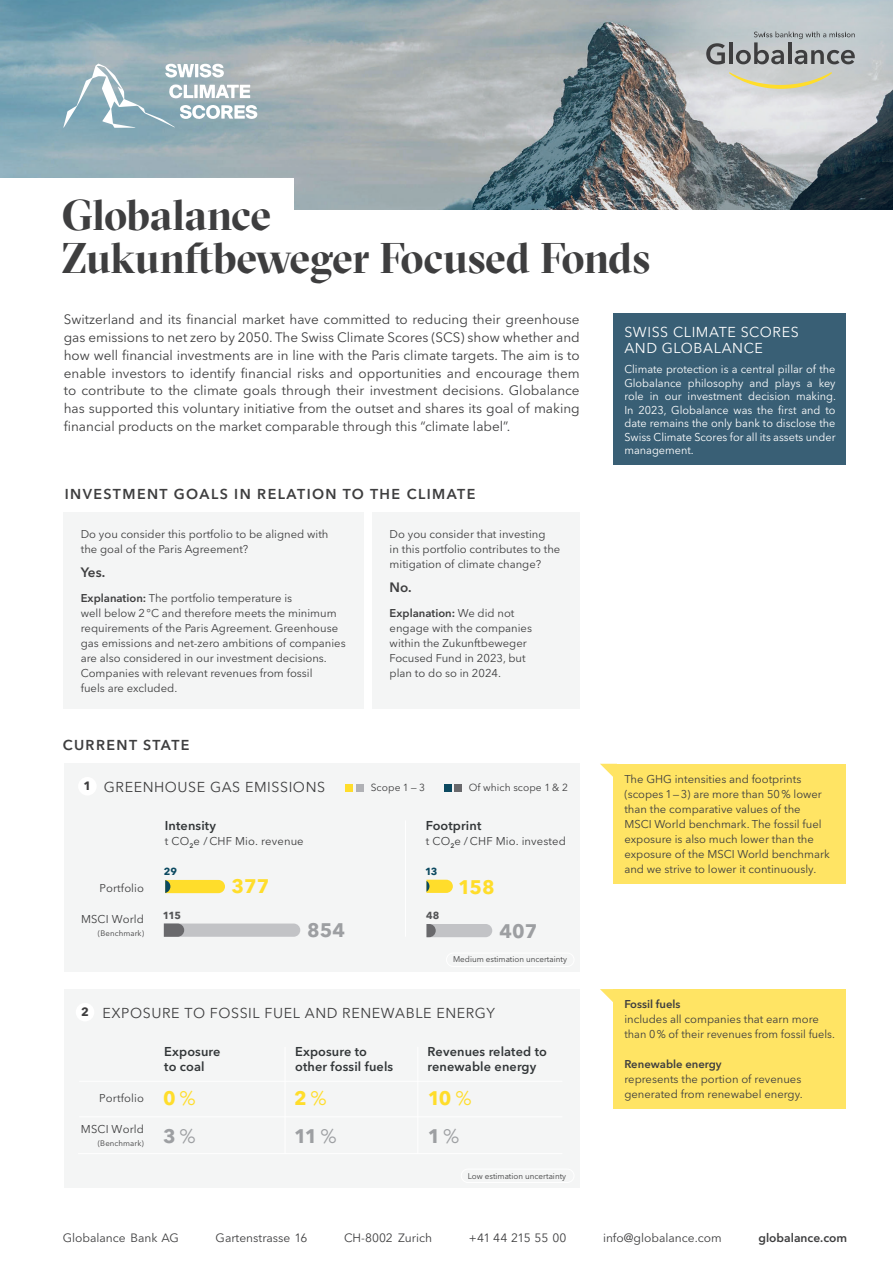
<style>
.page{position:relative;width:893px;height:1263px;background:#fff}
.page>*{position:absolute;margin:0;border:0;box-sizing:border-box;transform-origin:0 0}
.t1{font:700 42.9px/42.9px "GT Sectra Display";letter-spacing:-.01em;color:#3e3e3f}
.t2{font:700 19.5px/37.5px "Avenir Next LT Pro";letter-spacing:.005em;color:#ffdd2b}
.t3{font:700 19.5px/37.5px "Avenir Next LT Pro";letter-spacing:.005em;color:#9d9fa2}
.t4{font:14.25px "Avenir Next LT Pro";letter-spacing:.04em;color:#3e3e3f}
.t5{font:600 14.25px "Avenir Next LT Pro";letter-spacing:.1em;color:#3e3e3f}
.t6{font:14.25px/15.8px "Avenir Next LT Pro";letter-spacing:.04em;color:#fff}
.t7{font:13.5px/17.9px "Avenir Next LT Pro";color:#3e3e3f;text-align:justify}
.t8{font:600 13.5px "Avenir Next LT Pro";color:#3e3e3f}
.t9{font:600 12.75px/14.2px "Avenir Next LT Pro";letter-spacing:.01em;color:#333739}
.t10{font:12px "Avenir Next LT Pro";color:#3e3e3f}
.t11{font:600 12px "Avenir Next LT Pro";color:#3e3e3f}
.t12{font:12px "Avenir Next LT Pro";letter-spacing:-.02em;color:#3e3e3f}
.t13{font:700 12px "Avenir Next LT Pro";color:#3e3e3f}
.t14{font:11.25px/15px "Avenir Next LT Pro";color:#3e3e3f}
.t15{font:11.25px/13.5px "Avenir Next LT Pro";color:#fff;text-align:justify}
.t16{font:600 11.25px "Avenir Next LT Pro";color:#3e3e3f}
.t17{font:10.2px "Avenir Next LT Pro";letter-spacing:.005em;color:#3e3e3f}
.t18{font:700 10.2px "Avenir Next LT Pro";color:#545557}
.t19{font:700 10.2px "Avenir Next LT Pro";color:#0b4960}
.t20{font:8.25px "Avenir Next LT Pro";color:#3e3e3f}
.t21{font:7.8px "Avenir Next LT Pro";letter-spacing:.01em;color:#3e3e3f}
.s1{font-weight:600}
.s2{font-weight:700;font-size:12px}
.s3{font-weight:400}
.s4{color:#9d9fa2}
.s5{font-weight:400;color:#9d9fa2}
.s6{color:#ffdd2b}
.s7{font-weight:400;color:#ffdd2b}
</style>
<div class="page">
<img style="left:0;top:0;width:893px;height:209px">
<div style="left:0;top:178px;width:293px;height:58px;background:#fff"></div>
<svg style="left:63px;top:63px;width:195px;height:65px"></svg>
<svg style="left:645px;top:0;width:248px;height:179px;background:#a9adaf"></svg>
<div style="left:64px;top:764px;width:516px;height:208px;background:#f4f5f5"></div>
<hr style="left:405px;top:820px;width:1px;height:117px;background:#fff">
<div style="left:346px;top:784px;width:7px;height:7px;background:#ffdd2b"></div>
<div style="left:444px;top:784px;width:8px;height:7px;background:#0b4960"></div>
<div style="left:356px;top:784px;width:8px;height:7px;background:#b0b1b5"></div>
<div style="left:455px;top:784px;width:7px;height:7px;background:#69696c"></div>
<svg style="left:426px;top:880px;width:27px;height:13px"></svg>
<div style="left:78px;top:777px;width:19px;height:18px;background:#fff;border-radius:50%"></div>
<svg style="left:164px;top:923px;width:136px;height:14px;background:#b9babd"></svg>
<svg style="left:427px;top:924px;width:65px;height:13px"></svg>
<svg style="left:165px;top:880px;width:60px;height:13px"></svg>
<div style="left:64px;top:989px;width:516px;height:199px;background:#f4f5f5"></div>
<hr style="left:79px;top:1116px;width:483px;height:1px;background:#fff">
<hr style="left:285px;top:1047px;width:1px;height:106px;background:#fff">
<hr style="left:417px;top:1047px;width:1px;height:106px;background:#fff">
<hr style="left:79px;top:1081px;width:483px;height:1px;background:#fff">
<hr style="left:78px;top:1153px;width:484px;height:1px;background:#fff">
<div style="left:76px;top:1003px;width:18px;height:18px;background:#fff;border-radius:50%"></div>
<div style="left:461px;top:1169px;width:113px;height:14px;border:1px solid #fff;border-radius:7px"></div>
<div style="left:446px;top:953px;width:128px;height:14px;border:1px solid #fff;border-radius:7px"></div>
<div style="left:614px;top:764px;width:232px;height:119px;background:#ffe464"></div>
<svg style="left:600px;top:764px;width:14px;height:17px"></svg>
<div style="left:614px;top:314px;width:232px;height:151px;background:#395f75"></div>
<div style="left:614px;top:989px;width:232px;height:120px;background:#ffe464"></div>
<svg style="left:600px;top:989px;width:14px;height:17px"></svg>
<div style="left:64px;top:513px;width:300px;height:196px;background:#f4f5f5"></div>
<div style="left:373px;top:513px;width:207px;height:196px;background:#f4f5f5"></div>
<h1 class="t1" style="left:62px;top:194px;width:590px">Globalance<br>Zukunftbeweger Focused Fonds</h1>
<p class="t7" style="left:64px;top:311px;width:517px">Switzerland and its financial market have committed to reducing their greenhouse gas emissions to net zero by 2050. The Swiss Climate Scores (SCS) show whether and how well financial investments are in line with the Paris climate targets. The aim is to enable investors to identify financial risks and opportunities and encourage them to contribute to the climate goals through their investment decisions. Globalance has supported this voluntary initiative from the outset and shares its goal of making financial products on the market comparable through this “climate label”.</p>
<p class="t5" style="left:65px;top:485px;width:412px">INVESTMENT GOALS IN RELATION TO THE CLIMATE</p>
<p class="t14" style="left:81px;top:527px;width:249px">Do you consider this portfolio to be aligned with the goal of the Paris Agreement?</p>
<p class="t8" style="left:81px;top:564px;width:26px">Yes.</p>
<p class="t14" style="left:81px;top:591px;width:266px"><span class="s1">Explanation:</span> The portfolio temperature is<br>well below 2°C and therefore meets the minimum requirements of the Paris Agreement. Greenhouse gas emissions and net-zero ambitions of companies are also considered in our investment decisions.<br>Companies with relevant revenues from fossil<br>fuels are excluded.</p>
<p class="t5" style="left:63px;top:736px;width:128px">CURRENT STATE</p>
<p class="t4" style="left:83px;top:779px;width:243px"><span class="s2">1</span> GREENHOUSE GAS EMISSIONS</p>
<p class="t14" style="left:390px;top:527px;width:172px">Do you consider that investing<br>in this portfolio contributes to the mitigation of climate change?</p>
<p class="t8" style="left:390px;top:579px;width:24px">No.</p>
<p class="t14" style="left:390px;top:606px;width:144px"><span class="s1">Explanation:</span> We did not engage with the companies within the Zukunftbeweger<br>Focused Fund in 2023, but plan to do so in 2024.</p>
<p class="t17" style="left:371px;top:781px;width:56px">Scope 1 — 3</p>
<p class="t17" style="left:469px;top:781px;width:101px">Of which scope 1 &amp; 2</p>
<p class="t9" style="left:165px;top:818px;width:53px">Intensity</p>
<p class="t9" style="left:426px;top:818px;width:57px">Footprint</p>
<p class="t14" style="left:165px;top:834px;width:140px">t CO<sub>2</sub>e / CHF Mio. revenue</p>
<p class="t14" style="left:426px;top:834px;width:142px">t CO<sub>2</sub>e / CHF Mio. invested</p>
<p class="t14" style="left:99px;top:881px;width:46px">Portfolio</p>
<p class="t14" style="left:81px;top:912px;width:65px">MSCI World</p>
<p class="t21" style="left:98px;top:928px;width:48px">(Benchmark)</p>
<p class="t19" style="left:164px;top:865px;width:15px">29</p>
<p class="t18" style="left:163px;top:909px;width:20px">115</p>
<h2 class="t2" style="left:231px;top:867px;width:39px">377</h2>
<h2 class="t3" style="left:307px;top:911px;width:39px">854</h2>
<p class="t19" style="left:425px;top:865px;width:14px">13</p>
<p class="t18" style="left:426px;top:909px;width:15px">48</p>
<h2 class="t2" style="left:458px;top:868px;width:38px">158</h2>
<h2 class="t3" style="left:499px;top:912px;width:39px">407</h2>
<p class="t20" style="left:453px;top:955px;width:116px">Medium estimation uncertainty</p>
<p class="t13" style="left:81px;top:1005px;width:9px">2</p>
<p class="t4" style="left:102px;top:1004px;width:394px">EXPOSURE TO FOSSIL FUEL AND RENEWABLE ENERGY</p>
<p class="t9" style="left:164px;top:1044px;width:58px">Exposure to coal</p>
<p class="t9" style="left:295px;top:1044px;width:100px">Exposure to other fossil fuels</p>
<p class="t9" style="left:428px;top:1044px;width:121px">Revenues related to renewable energy</p>
<p class="t14" style="left:99px;top:1091px;width:46px">Portfolio</p>
<p class="t14" style="left:81px;top:1122px;width:65px">MSCI World</p>
<p class="t21" style="left:98px;top:1138px;width:48px">(Benchmark)</p>
<h2 class="t2" style="left:163px;top:1079px;width:34px">0<span class="s3">%<br></span><span class="s4">3</span><span class="s5">%</span></h2>
<h2 class="t3" style="left:294px;top:1079px;width:44px"><span class="s6">2</span><span class="s7">%<br></span>11 <span class="s3">%</span></h2>
<h2 class="t2" style="left:428px;top:1079px;width:45px">10 <span class="s3">%<br></span><span class="s4">1</span><span class="s5">%</span></h2>
<p class="t20" style="left:468px;top:1171px;width:100px">Low estimation uncertainty</p>
<p class="t6" style="left:624px;top:324px;width:176px">SWISS CLIMATE SCORES<br>AND GLOBALANCE</p>
<p class="t15" style="left:624px;top:363px;width:213px">Climate protection is a central pillar of the Globalance philosophy and plays a key role in our investment decision making.<br>In 2023, Globalance was the first and to date remains the only bank to disclose the Swiss Climate Scores for all its assets under management.</p>
<p class="t14" style="left:624px;top:771px;width:207px">The GHG intensities and footprints (scopes 1—3) are more than 50% lower than the comparative values of the MSCI World benchmark. The fossil fuel exposure is also much lower than the exposure of the MSCI World benchmark and we strive to lower it continuously.</p>
<p class="t16" style="left:624px;top:997px;width:58px">Fossil fuels</p>
<p class="t14" style="left:624px;top:1012px;width:212px">includes all companies that earn more than 0% of their revenues from fossil fuels.</p>
<p class="t16" style="left:624px;top:1057px;width:99px">Renewable energy</p>
<p class="t14" style="left:624px;top:1072px;width:180px">represents the portion of revenues generated from renewabel energy.</p>
<p class="t10" style="left:63px;top:1230px;width:118px">Globalance Bank AG</p>
<p class="t10" style="left:216px;top:1230px;width:93px">Gartenstrasse 16</p>
<p class="t10" style="left:344px;top:1230px;width:90px">CH-8002 Zurich</p>
<p class="t12" style="left:469px;top:1230px;width:99px">+41 44 215 55 00</p>
<p class="t10" style="left:603px;top:1230px;width:120px">info@globalance.com</p>
<p class="t11" style="left:758px;top:1230px;width:90px">globalance.com</p>
</div>
